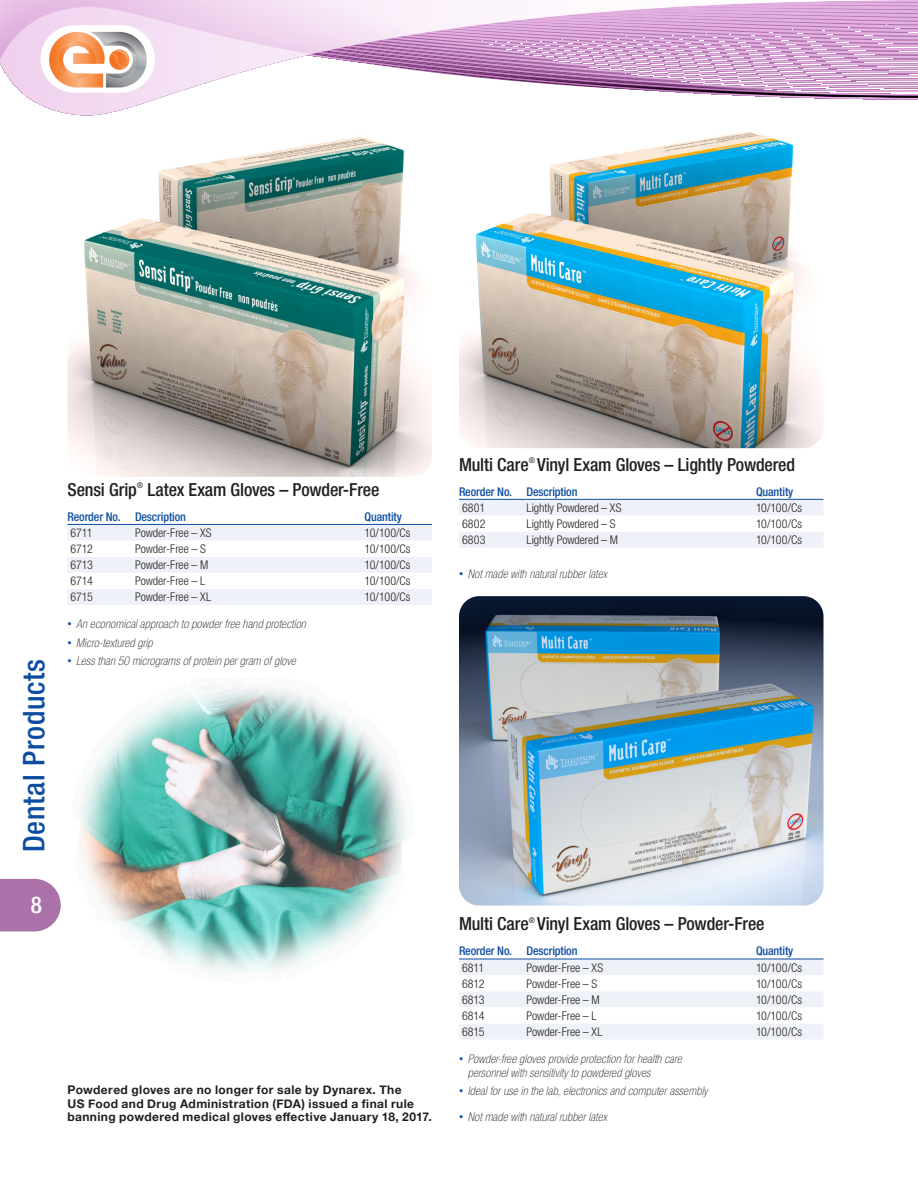
<style>
.page{position:relative;width:918px;height:1188px;background:#fff}
.page>*{position:absolute;margin:0;border:0;box-sizing:border-box;transform-origin:0 0}
.t1{font:500 condensed 30px "Helvetica Neue LT Std";letter-spacing:.025em;color:#0d4da1}
.t2{font:500 condensed 23.25px "Helvetica Neue LT Std";color:#fff}
.Product_Name{font:500 condensed 18px "Helvetica Neue LT Std";letter-spacing:-.01em;color:#231f20}
.table_text{font:300 condensed 12px "Helvetica Neue LT Std";color:#231f20}
.t3{font:italic 100 condensed 12px/14.4px "Helvetica Neue LT Std";letter-spacing:.015em;color:#231f20}
.Index_level_3{font:700 12px/14px "Helvetica Neue";letter-spacing:.035em;color:#231f20}
.table_head{font:500 condensed 12px "Helvetica Neue LT Std";letter-spacing:-.01em;color:#0d4da1}
.Product_Name-2{font:condensed 7.8px "Helvetica Neue LT Std";color:#231f20}
.s1{font-family:"Arial";font-weight:400;font-style:normal;font-stretch:normal;color:#0d4da1}
</style>
<div class="page">
<svg style="left:0;top:879px;width:61px;height:53px;background:#b380b2"></svg>
<img style="left:78px;top:685px;width:330px;height:289px">
<svg style="left:68px;top:523px;width:364px;height:82px"></svg>
<hr style="left:68px;top:524px;width:67px;height:1px;background:#0d4da1">
<hr style="left:135px;top:524px;width:229px;height:1px;background:#0d4da1">
<hr style="left:364px;top:524px;width:68px;height:1px;background:#0d4da1">
<img style="left:68px;top:137px;width:364px;height:340px">
<img style="left:459px;top:596px;width:365px;height:310px">
<img style="left:459px;top:132px;width:364px;height:316px">
<svg style="left:459px;top:498px;width:365px;height:50px"></svg>
<hr style="left:459px;top:499px;width:67px;height:1px;background:#0d4da1">
<hr style="left:526px;top:499px;width:230px;height:1px;background:#0d4da1">
<hr style="left:756px;top:499px;width:68px;height:1px;background:#0d4da1">
<svg style="left:459px;top:958px;width:365px;height:81px"></svg>
<hr style="left:459px;top:959px;width:67px;height:1px;background:#0d4da1">
<hr style="left:526px;top:959px;width:230px;height:1px;background:#0d4da1">
<hr style="left:756px;top:959px;width:68px;height:1px;background:#0d4da1">
<svg style="left:16px;top:87px;width:902px;height:29px"></svg>
<svg style="left:40px;top:25px;width:115px;height:68px"></svg>
<svg style="left:0;top:0;width:918px;height:87px"></svg>
<h1 class="t1" style="left:16px;top:852px;width:195px;rotate:-90deg">Dental Products</h1>
<h2 class="t2" style="left:31px;top:891px;width:13px">8</h2>
<p class="Product_Name" style="left:68px;top:478px;width:71px">Sensi Grip</p>
<p class="Product_Name-2" style="left:137px;top:481px;width:8px">®</p>
<p class="Product_Name" style="left:147px;top:478px;width:233px">Latex Exam Gloves – Powder-Free</p>
<p class="table_head" style="left:68px;top:509px;width:55px">Reorder No.</p>
<p class="table_head" style="left:135px;top:509px;width:53px">Description</p>
<p class="table_head" style="left:364px;top:509px;width:39px">Quantity</p>
<p class="table_text" style="left:70px;top:526px;width:24px">6711</p>
<p class="table_text" style="left:135px;top:526px;width:78px">Powder-Free – XS</p>
<p class="table_text" style="left:364px;top:526px;width:48px">10/100/Cs</p>
<p class="table_text" style="left:70px;top:542px;width:24px">6712</p>
<p class="table_text" style="left:135px;top:542px;width:72px">Powder-Free – S</p>
<p class="table_text" style="left:364px;top:542px;width:48px">10/100/Cs</p>
<p class="table_text" style="left:70px;top:558px;width:24px">6713</p>
<p class="table_text" style="left:135px;top:558px;width:75px">Powder-Free – M</p>
<p class="table_text" style="left:364px;top:558px;width:48px">10/100/Cs</p>
<p class="table_text" style="left:70px;top:574px;width:24px">6714</p>
<p class="table_text" style="left:135px;top:574px;width:72px">Powder-Free – L</p>
<p class="table_text" style="left:364px;top:574px;width:48px">10/100/Cs</p>
<p class="table_text" style="left:70px;top:590px;width:24px">6715</p>
<p class="table_text" style="left:135px;top:590px;width:78px">Powder-Free – XL</p>
<p class="table_text" style="left:364px;top:590px;width:48px">10/100/Cs</p>
<p class="t3" style="left:68px;top:617px;width:240px"><span class="s1">•</span> An economical approach to powder free hand protection</p>
<p class="t3" style="left:68px;top:635px;width:87px"><span class="s1">•</span> Micro-textured grip</p>
<p class="t3" style="left:68px;top:654px;width:230px"><span class="s1">•</span> Less than 50 micrograms of protein per gram of glove</p>
<p class="Index_level_3" style="left:68px;top:1083px;width:366px">Powdered gloves are no longer for sale by Dynarex. The<br>US Food and Drug Administration (FDA) issued a final rule banning powdered medical gloves effective January 18, 2017.</p>
<p class="Product_Name" style="left:459px;top:453px;width:71px">Multi Care</p>
<p class="Product_Name-2" style="left:529px;top:456px;width:8px">®</p>
<p class="Product_Name" style="left:537px;top:453px;width:260px">Vinyl Exam Gloves – Lightly Powdered</p>
<p class="table_head" style="left:459px;top:484px;width:55px">Reorder No.</p>
<p class="table_head" style="left:526px;top:484px;width:53px">Description</p>
<p class="table_head" style="left:756px;top:484px;width:39px">Quantity</p>
<p class="table_text" style="left:462px;top:501px;width:25px">6801</p>
<p class="table_text" style="left:526px;top:501px;width:96px">Lightly Powdered – XS</p>
<p class="table_text" style="left:756px;top:501px;width:48px">10/100/Cs</p>
<p class="table_text" style="left:462px;top:517px;width:25px">6802</p>
<p class="table_text" style="left:526px;top:517px;width:91px">Lightly Powdered – S</p>
<p class="table_text" style="left:756px;top:517px;width:48px">10/100/Cs</p>
<p class="table_text" style="left:462px;top:533px;width:25px">6803</p>
<p class="table_text" style="left:526px;top:533px;width:93px">Lightly Powdered – M</p>
<p class="table_text" style="left:756px;top:533px;width:48px">10/100/Cs</p>
<p class="t3" style="left:459px;top:567px;width:149px"><span class="s1">•</span> Not made with natural rubber latex</p>
<p class="Product_Name" style="left:459px;top:913px;width:71px">Multi Care</p>
<p class="Product_Name-2" style="left:529px;top:915px;width:8px">®</p>
<p class="Product_Name" style="left:537px;top:913px;width:229px">Vinyl Exam Gloves – Powder-Free</p>
<p class="table_head" style="left:459px;top:944px;width:55px">Reorder No.</p>
<p class="table_head" style="left:526px;top:944px;width:53px">Description</p>
<p class="table_head" style="left:756px;top:944px;width:39px">Quantity</p>
<p class="table_text" style="left:462px;top:960px;width:24px">6811</p>
<p class="table_text" style="left:526px;top:960px;width:78px">Powder-Free – XS</p>
<p class="table_text" style="left:756px;top:960px;width:48px">10/100/Cs</p>
<p class="table_text" style="left:462px;top:976px;width:24px">6812</p>
<p class="table_text" style="left:526px;top:976px;width:72px">Powder-Free – S</p>
<p class="table_text" style="left:756px;top:976px;width:48px">10/100/Cs</p>
<p class="table_text" style="left:462px;top:993px;width:24px">6813</p>
<p class="table_text" style="left:526px;top:993px;width:75px">Powder-Free – M</p>
<p class="table_text" style="left:756px;top:993px;width:48px">10/100/Cs</p>
<p class="table_text" style="left:462px;top:1009px;width:24px">6814</p>
<p class="table_text" style="left:526px;top:1009px;width:72px">Powder-Free – L</p>
<p class="table_text" style="left:756px;top:1009px;width:48px">10/100/Cs</p>
<p class="table_text" style="left:462px;top:1025px;width:24px">6815</p>
<p class="table_text" style="left:526px;top:1025px;width:78px">Powder-Free – XL</p>
<p class="table_text" style="left:756px;top:1025px;width:48px">10/100/Cs</p>
<p class="t3" style="left:468px;top:1052px;width:215px;text-indent:-9px"><span class="s1">•</span> Powder-free gloves provide protection for health care personnel with sensitivity to powdered gloves</p>
<p class="t3" style="left:459px;top:1084px;width:250px"><span class="s1">•</span> Ideal for use in the lab, electronics and computer assembly</p>
<p class="t3" style="left:459px;top:1110px;width:149px"><span class="s1">•</span> Not made with natural rubber latex</p>
</div>
